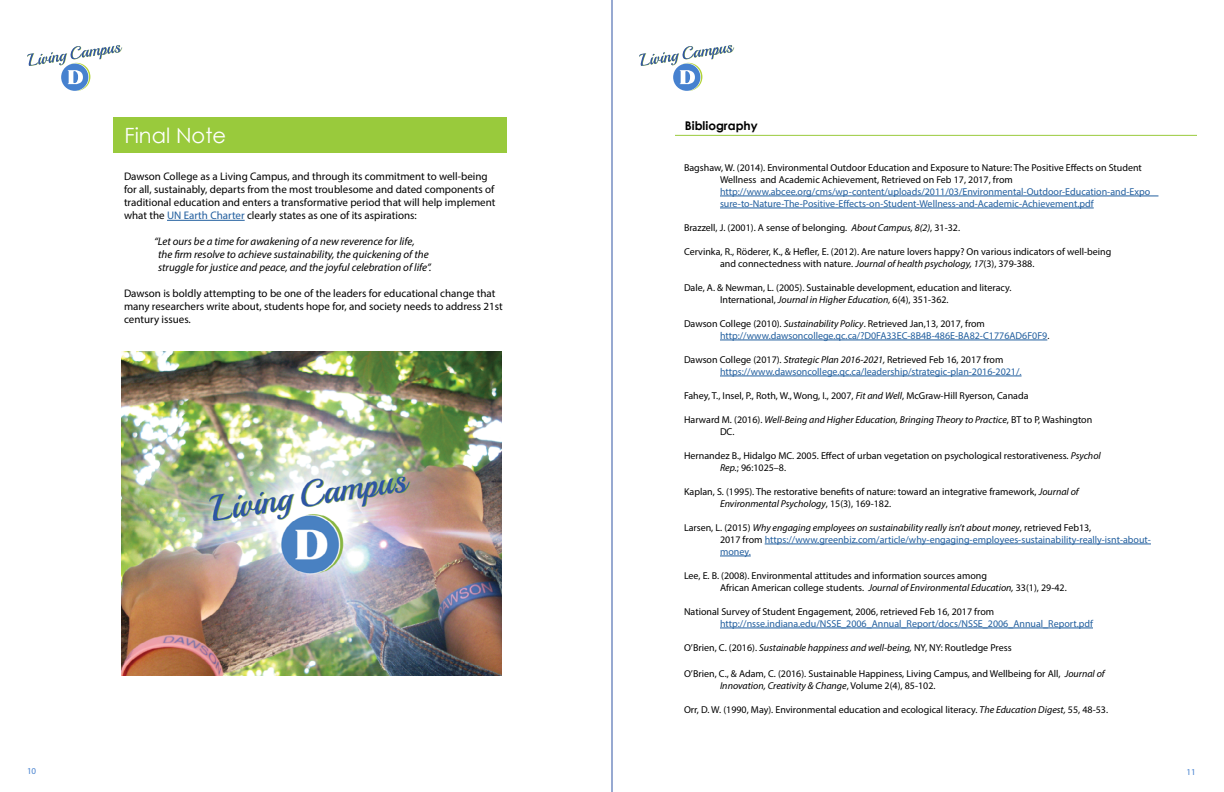
<style>
.page{position:relative;width:1224px;height:792px;background:#fff}
.page>*{position:absolute;margin:0;border:0;box-sizing:border-box;transform-origin:0 0}
.t1{font:21px "Century Gothic";color:#fff}
.t2{font:700 12px "Century Gothic";color:#000}
.t3{font:11px/13px "Myriad Pro";color:#000}
.t4{font:italic 11px/13px "Myriad Pro";color:#000}
.t5{font:10px/12px "Myriad Pro";color:#000}
.t6{font:10px/12px "Myriad Pro";color:#215e9e}
.t7{font:italic 10px/12px "Myriad Pro";color:#000}
.t8{font:9px "Myriad Pro";color:#4681cf}
.s1{color:#215e9e}
.s2{font-style:italic}
.s3{color:#000}
.s4{font-style:italic;color:#000}
.s5{font-style:normal}
</style>
<div class="page">
<svg style="left:27px;top:45px;width:95px;height:46px"></svg>
<svg style="left:639px;top:45px;width:95px;height:46px"></svg>
<hr style="left:167px;top:220px;width:78px;height:1px;background:#215e9e">
<div style="left:113px;top:117px;width:393px;height:36px;background:#99ca3c"></div>
<img style="left:122px;top:352px;width:380px;height:323px">
<hr style="left:720px;top:196px;width:438px;height:1px;background:#215e9e">
<hr style="left:720px;top:208px;width:374px;height:1px;background:#215e9e">
<hr style="left:720px;top:340px;width:327px;height:1px;background:#215e9e">
<hr style="left:720px;top:376px;width:302px;height:1px;background:#215e9e">
<hr style="left:765px;top:544px;width:386px;height:1px;background:#215e9e">
<hr style="left:720px;top:556px;width:31px;height:1px;background:#215e9e">
<hr style="left:720px;top:628px;width:373px;height:1px;background:#215e9e">
<hr style="left:675px;top:135px;width:522px;height:1px;background:#99ca3c">
<hr style="left:612px;top:0;width:1px;height:792px;background:#3155a4">
<h1 class="t1" style="left:124px;top:122px;width:103px">Final Note</h1>
<p class="t3" style="left:124px;top:170px;width:373px">Dawson College as a Living Campus, and through its commitment to well-being for all, sustainably, departs from the most troublesome and dated components of traditional education and enters a transformative period that will help implement what the <span class="s1">UN Earth Charter</span> clearly states as one of its aspirations:</p>
<p class="t4" style="left:158px;top:235px;width:275px;text-indent:-4px">“Let ours be a time for awakening of a new reverence for life, the firm resolve to achieve sustainability, the quickening of the struggle for justice and peace, and the joyful celebration of life”.</p>
<p class="t3" style="left:124px;top:287px;width:380px">Dawson is boldly attempting to be one of the leaders for educational change that many researchers write about, students hope for, and society needs to address 21st century issues.</p>
<p class="t2" style="left:685px;top:118px;width:74px">Bibliography</p>
<p class="t5" style="left:720px;top:161px;width:423px;text-indent:-36px">Bagshaw, W. (2014). Environmental Outdoor Education and Exposure to Nature: The Positive Effects on Student<br>Wellness and Academic Achievement, Retrieved on Feb 17, 2017, from</p>
<p class="t6" style="left:720px;top:185px;width:432px">http://www.abcee.org/cms/wp-content/uploads/2011/03/Environmental-Outdoor-Education-and-Expo sure-to-Nature-The-Positive-Effects-on-Student-Wellness-and-Academic-Achievement.pdf</p>
<p class="t5" style="left:684px;top:221px;width:278px">Brazzell, J. (2001). A sense of belonging. <span class="s2">About Campus, 8(2)</span>, 31-32.</p>
<p class="t5" style="left:720px;top:245px;width:393px;text-indent:-36px">Cervinka, R., Röderer, K., &amp; Hefler, E. (2012). Are nature lovers happy? On various indicators of well-being and connectedness with nature. <span class="s2">Journal of health psychology, 17</span>(3), 379-388.</p>
<p class="t5" style="left:720px;top:281px;width:293px;text-indent:-36px">Dale, A. &amp; Newman, L. (2005). Sustainable development, education and literacy.<br>International, <span class="s2">Journal in Higher Education,</span> 6(4), 351-362.</p>
<p class="t6" style="left:720px;top:317px;width:331px;text-indent:-36px"><span class="s3">Dawson College (2010).</span> <span class="s4">Sustainability Policy</span><span class="s3">. Retrieved Jan,13, 2017, from </span>http://www.dawsoncollege.qc.ca/?D0FA33EC-8B4B-486E-BA82-C1776AD6F0F9<span class="s3">.</span></p>
<p class="t6" style="left:720px;top:353px;width:303px;text-indent:-36px"><span class="s3">Dawson College (2017).</span> <span class="s4">Strategic Plan 2016-2021,</span> <span class="s3">Retrieved Feb 16, 2017 from </span>https://www.dawsoncollege.qc.ca/leadership/strategic-plan-2016-2021/.</p>
<p class="t5" style="left:684px;top:389px;width:346px">Fahey, T., Insel, P., Roth, W., Wong, I., 2007, <span class="s2">Fit and Well</span>, McGraw-Hill Ryerson, Canada</p>
<p class="t7" style="left:720px;top:413px;width:374px;text-indent:-36px"><span class="s5">Harward M. (2016).</span> Well-Being and Higher Education, Bringing Theory to Practice<span class="s5">, BT to P, Washington<br>DC.</span></p>
<p class="t5" style="left:720px;top:449px;width:382px;text-indent:-36px">Hernandez B., Hidalgo MC. 2005. Effect of urban vegetation on psychological restorativeness. <span class="s2">Psychol<br>Rep.</span>; 96:1025–8.</p>
<p class="t5" style="left:720px;top:485px;width:360px;text-indent:-36px">Kaplan, S. (1995). The restorative benefits of nature: toward an integrative framework, <span class="s2">Journal of<br>Environmental Psychology</span>, 15(3), 169-182.</p>
<p class="t6" style="left:720px;top:521px;width:432px;text-indent:-36px"><span class="s3">Larsen, L. (2015)</span> <span class="s4">Why engaging employees on sustainability really isn’t about money</span><span class="s3">, retrieved Feb13,<br>2017 from</span> https://www.greenbiz.com/article/why-engaging-employees-sustainability-really-isnt-about&shy;money.</p>
<p class="t5" style="left:720px;top:569px;width:348px;text-indent:-36px">Lee, E. B. (2008). Environmental attitudes and information sources among<br>African American college students. <span class="s2">Journal of Environmental Education,</span> 33(1), 29-42.</p>
<p class="t5" style="left:684px;top:605px;width:312px">National Survey of Student Engagement, 2006, retrieved Feb 16, 2017 from</p>
<p class="t6" style="left:720px;top:617px;width:374px">http://nsse.indiana.edu/NSSE_2006_Annual_Report/docs/NSSE_2006_Annual_Report.pdf</p>
<p class="t5" style="left:684px;top:641px;width:329px">O’Brien, C. (2016). <span class="s2">Sustainable happiness and well-being,</span> NY, NY: Routledge Press</p>
<p class="t5" style="left:720px;top:668px;width:386px;text-indent:-36px">O’Brien, C., &amp; Adam, C. (2016). Sustainable Happiness, Living Campus, and Wellbeing for All, <span class="s2">Journal of<br>Innovation, Creativity &amp; Change</span>, Volume 2(4), 85-102.</p>
<p class="t5" style="left:684px;top:704px;width:426px">Orr, D. W. (1990, May). Environmental education and ecological literacy. <span class="s2">The Education Digest,</span> 55, 48-53.</p>
<p class="t8" style="left:27px;top:765px;width:11px">10</p>
<p class="t8" style="left:1186px;top:766px;width:11px">11</p>
</div>
